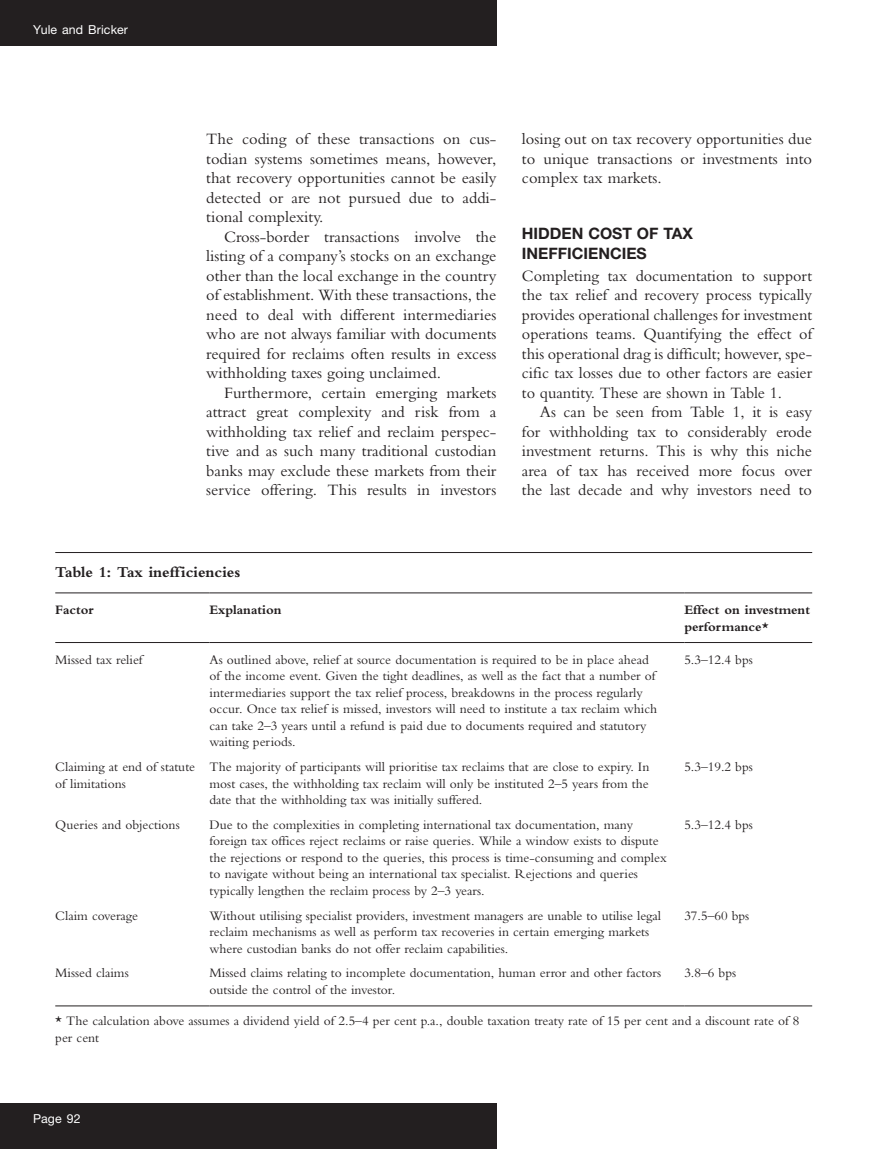
<style>
.page{position:relative;width:893px;height:1149px;background:#fff}
.page>*{position:absolute;margin:0;border:0;box-sizing:border-box;transform-origin:0 0}
.text_indent{font:16.5px/19.5px "Bembo MT Pro";color:#231f20;text-align:justify}
.text{font:16.5px/19.5px "Bembo MT Pro";color:#231f20;text-align:justify}
.a_head{font:700 15.75px/19.5px "Helvetica Neue LT Pro";color:#231f20}
.tab_head{font:700 15.75px "Bembo MT Pro";color:#231f20}
.tab_body{font:13.5px/16.5px "Bembo MT Pro";color:#231f20}
.tab_footnote{font:13.5px/16.5px "Bembo MT Pro";color:#231f20}
.tab_col_head{font:700 13.5px/16.5px "Bembo MT Pro";color:#231f20}
.t1{font:12.3px "Helvetica Neue LT Pro";letter-spacing:.01em;color:#fff}
</style>
<div class="page">
<div style="left:0;top:0;width:496px;height:46px;background:#231f20"></div>
<div style="left:0;top:1103px;width:496px;height:45px;background:#231f20"></div>
<hr style="left:55px;top:552px;width:757px;height:1px;background:#231f20">
<hr style="left:55px;top:592px;width:155px;height:1px;background:#231f20">
<hr style="left:210px;top:592px;width:474px;height:1px;background:#231f20">
<hr style="left:684px;top:592px;width:128px;height:1px;background:#231f20">
<hr style="left:55px;top:642px;width:155px;height:1px;background:#231f20">
<hr style="left:210px;top:642px;width:474px;height:1px;background:#231f20">
<hr style="left:684px;top:642px;width:128px;height:1px;background:#231f20">
<hr style="left:55px;top:1005px;width:155px;height:1px;background:#231f20">
<hr style="left:210px;top:1005px;width:474px;height:1px;background:#231f20">
<hr style="left:684px;top:1005px;width:128px;height:1px;background:#231f20">
<p class="t1" style="left:33px;top:22px;width:96px">Yule and Bricker</p>
<p class="text_indent" style="left:206px;top:129px;width:292px">The coding of these transactions on cus&shy;todian systems sometimes means, however, that recovery opportunities cannot be easily detected or are not pursued due to addi&shy;tional complexity.</p>
<p class="text_indent" style="left:206px;top:226px;width:292px;text-indent:18px">Cross-border transactions involve the listing of a company’s stocks on an exchange other than the local exchange in the country of establishment. With these transactions, the need to deal with different intermediaries who are not always familiar with documents required for reclaims often results in excess withholding taxes going unclaimed.</p>
<p class="text_indent" style="left:206px;top:382px;width:292px;text-indent:18px">Furthermore, certain emerging markets attract great complexity and risk from a withholding tax relief and reclaim perspec&shy;tive and as such many traditional custodian banks may exclude these markets from their service offering. This results in investors</p>
<p class="text_indent" style="left:522px;top:129px;width:292px">losing out on tax recovery opportunities due to unique transactions or investments into complex tax markets.</p>
<p class="a_head" style="left:522px;top:223px;width:173px">HIDDEN COST OF TAX<br>INEFFICIENCIES</p>
<p class="text" style="left:522px;top:265px;width:292px">Completing tax documentation to support the tax relief and recovery process typically provides operational challenges for investment operations teams. Quantifying the effect of this operational drag is difficult; however, spe&shy;cific tax losses due to other factors are easier to quantity. These are shown in Table 1.</p>
<p class="text_indent" style="left:522px;top:402px;width:292px;text-indent:18px">As can be seen from Table 1, it is easy for withholding tax to considerably erode investment returns. This is why this niche area of tax has received more focus over the last decade and why investors need to</p>
<p class="tab_head" style="left:55px;top:563px;width:187px">Table 1: Tax inefficiencies</p>
<p class="tab_col_head" style="left:55px;top:601px;width:40px">Factor</p>
<p class="tab_col_head" style="left:210px;top:601px;width:74px">Explanation</p>
<p class="tab_col_head" style="left:684px;top:601px;width:127px">Effect on investment performance*</p>
<p class="tab_body" style="left:55px;top:650px;width:89px">Missed tax relief</p>
<p class="tab_body" style="left:210px;top:650px;width:449px">As outlined above, relief at source documentation is required to be in place ahead of the income event. Given the tight deadlines, as well as the fact that a number of intermediaries support the tax relief process, breakdowns in the process regularly occur. Once tax relief is missed, investors will need to institute a tax reclaim which can take 2–3 years until a refund is paid due to documents required and statutory waiting periods.</p>
<p class="tab_body" style="left:684px;top:650px;width:70px">5.3–12.4 bps</p>
<p class="tab_body" style="left:55px;top:758px;width:141px">Claiming at end of statute of limitations</p>
<p class="tab_body" style="left:210px;top:758px;width:441px;text-align:justify">The majority of participants will prioritise tax reclaims that are close to expiry. In most cases, the withholding tax reclaim will only be instituted 2–5 years from the date that the withholding tax was initially suffered.</p>
<p class="tab_body" style="left:684px;top:758px;width:70px">5.3–19.2 bps</p>
<p class="tab_body" style="left:55px;top:815px;width:126px">Queries and objections</p>
<p class="tab_body" style="left:210px;top:815px;width:459px">Due to the complexities in completing international tax documentation, many foreign tax offices reject reclaims or raise queries. While a window exists to dispute the rejections or respond to the queries, this process is time-consuming and complex to navigate without being an international tax specialist. Rejections and queries typically lengthen the reclaim process by 2–3 years.</p>
<p class="tab_body" style="left:684px;top:815px;width:70px">5.3–12.4 bps</p>
<p class="tab_body" style="left:55px;top:906px;width:84px">Claim coverage</p>
<p class="tab_body" style="left:210px;top:906px;width:453px">Without utilising specialist providers, investment managers are unable to utilise legal reclaim mechanisms as well as perform tax recoveries in certain emerging markets where custodian banks do not offer reclaim capabilities.</p>
<p class="tab_body" style="left:684px;top:906px;width:67px">37.5–60 bps</p>
<p class="tab_body" style="left:55px;top:964px;width:75px">Missed claims</p>
<p class="tab_body" style="left:210px;top:964px;width:453px">Missed claims relating to incomplete documentation, human error and other factors outside the control of the investor.</p>
<p class="tab_body" style="left:684px;top:964px;width:53px">3.8–6 bps</p>
<p class="tab_footnote" style="left:55px;top:1011px;width:746px">* The calculation above assumes a dividend yield of 2.5–4 per cent p.a., double taxation treaty rate of 15 per cent and a discount rate of 8 per cent</p>
<p class="t1" style="left:33px;top:1110px;width:49px">Page 92</p>
</div>
